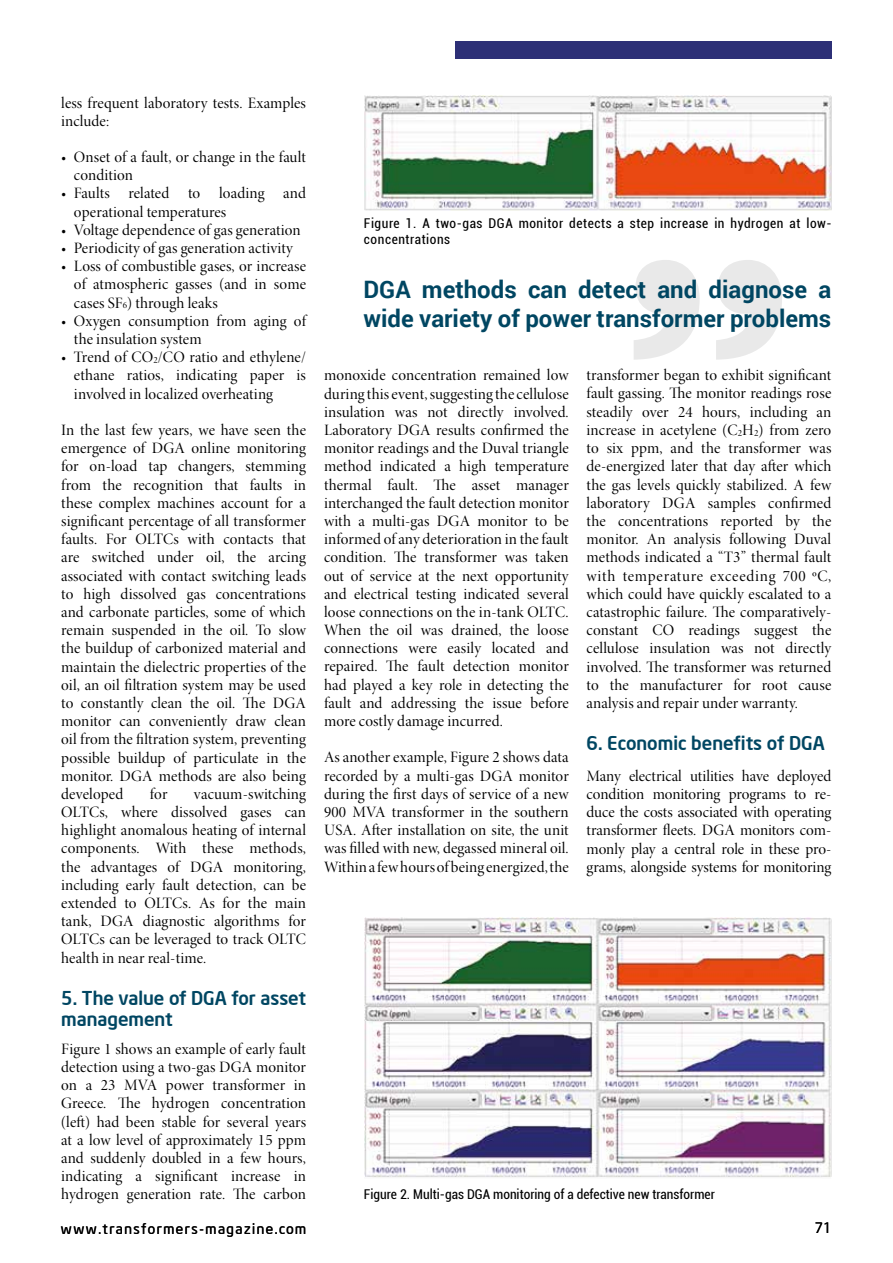
<style>
.page{position:relative;width:893px;height:1263px;background:#fff}
.page>*{position:absolute;margin:0;border:0;box-sizing:border-box;transform-origin:0 0}
.t1{font:700 24px/28.8px "Roboto";color:#004662}
.t2{font:500 18.75px/21px "Neo Sans Intel";color:#004662}
.t3{font:15.9px/18.1px "Minion Pro Disp";letter-spacing:.01em;color:#000;text-align:justify}
.t4{font:14.25px "Neo Sans Intel";letter-spacing:.11em;color:#000}
.t5{font:condensed 13.5px/16.5px "Roboto";letter-spacing:.04em;color:#000}
.t6{font:condensed 13.5px "Roboto";color:#000}
.s1{font-size:9.6px}
</style>
<div class="page">
<img style="left:364px;top:96px;width:468px;height:114px">
<img style="left:364px;top:918px;width:468px;height:260px">
<div style="left:455px;top:41px;width:377px;height:17px;background:#2d3077"></div>
<svg style="left:634px;top:260px;width:148px;height:100px"></svg>
<p class="t3" style="left:61px;top:94px;width:246px">less frequent laboratory tests. Examples include:</p>
<p class="t3" style="left:74px;top:148px;width:233px;text-indent:-13px">• Onset of a fault, or change in the fault condition</p>
<p class="t3" style="left:74px;top:185px;width:233px;text-indent:-13px">• Faults related to loading and operational temperatures</p>
<p class="t3" style="left:61px;top:221px;width:241px">• Voltage dependence of gas generation</p>
<p class="t3" style="left:61px;top:239px;width:233px">• Periodicity of gas generation activity</p>
<p class="t3" style="left:74px;top:257px;width:234px;text-indent:-13px">• Loss of combustible gases, or increase of atmospheric gasses (and in some cases SF<span class="s1">6</span>) through leaks</p>
<p class="t3" style="left:74px;top:312px;width:233px;text-indent:-13px">• Oxygen consumption from aging of the insulation system</p>
<p class="t3" style="left:74px;top:348px;width:234px;text-indent:-13px">• Trend of CO<span class="s1">2</span>/CO ratio and ethylene/ ethane ratios, indicating paper is involved in localized overheating</p>
<p class="t3" style="left:61px;top:421px;width:246px">In the last few years, we have seen the emergence of DGA online monitoring for on-load tap changers, stemming from the recognition that faults in these complex machines account for a significant percentage of all transformer faults. For OLTCs with contacts that are switched under oil, the arcing associated with contact switching leads to high dissolved gas concentrations and carbonate particles, some of which remain suspended in the oil. To slow the buildup of carbonized material and maintain the dielectric properties of the oil, an oil filtration system may be used to constantly clean the oil. The DGA monitor can conveniently draw clean oil from the filtration system, preventing possible buildup of particulate in the monitor. DGA methods are also being developed</p>
<p class="t3" style="left:61px;top:785px;width:246px;text-indent:133px">vacuum-switching OLTCs, where dissolved gases can highlight anomalous heating of internal components. With these methods, the advantages of DGA monitoring, including early fault detection, can be extended to OLTCs. As for the main tank, DGA diagnostic algorithms for OLTCs can be leveraged to track OLTC health in near real-time.</p>
<p class="t2" style="left:61px;top:987px;width:246px">5. The value of DGA for asset management</p>
<p class="t3" style="left:61px;top:1040px;width:246px">Figure 1 shows an example of early fault detection using a two-gas DGA monitor on a 23 MVA power transformer in Greece. The hydrogen concentration (left) had been stable for several years at a low level of approximately 15 ppm and suddenly doubled in a few hours, indicating a significant increase in hydrogen generation rate. The carbon</p>
<p class="t3" style="left:150px;top:785px;width:19px">for</p>
<p class="t5" style="left:364px;top:214px;width:469px">Figure 1. A two-gas DGA monitor detects a step increase in hydrogen at low&shy;concentrations</p>
<h1 class="t1" style="left:364px;top:274px;width:469px">DGA methods can detect and diagnose a wide variety of power transformer problems</h1>
<p class="t3" style="left:324px;top:367px;width:246px">monoxide concentration remained low during this event, suggesting the cellulose insulation was not directly involved.<br>Laboratory DGA results confirmed the monitor readings and the Duval triangle method indicated a high temperature thermal fault. The asset manager interchanged the fault detection monitor with a multi-gas DGA monitor to be informed of any deterioration in the fault condition. The transformer was taken out of service at the next opportunity and electrical testing indicated several loose connections on the in-tank OLTC.<br>When the oil was drained, the loose connections were easily located and repaired. The fault detection monitor had played a key role in detecting the fault and addressing the issue before more costly damage incurred.</p>
<p class="t3" style="left:324px;top:749px;width:246px">As another example, Figure 2 shows data recorded by a multi-gas DGA monitor during the first days of service of a new 900 MVA transformer in the southern USA. After installation on site, the unit was filled with new, degassed mineral oil.<br>Within a few hours of being energized, the</p>
<p class="t3" style="left:587px;top:367px;width:246px">transformer began to exhibit significant fault gassing. The monitor readings rose steadily over 24 hours, including an increase in acetylene (C<span class="s1">2</span>H<span class="s1">2</span>) from zero to six ppm, and the transformer was de-energized later that day after which the gas levels quickly stabilized. A few laboratory DGA samples confirmed the concentrations reported by the monitor. An analysis following Duval methods indicated a “T3” thermal fault with temperature exceeding 700 ºC, which could have quickly escalated to a catastrophic failure. The comparatively&shy;constant CO readings suggest the cellulose insulation was not directly involved. The transformer was returned to the manufacturer for root cause analysis and repair under warranty.</p>
<p class="t2" style="left:587px;top:732px;width:240px">6. Economic benefits of DGA</p>
<p class="t3" style="left:587px;top:767px;width:246px">Many electrical utilities have deployed condition monitoring programs to re&shy;duce the costs associated with operating transformer fleets. DGA monitors com&shy;monly play a central role in these pro&shy;grams, alongside systems for monitoring</p>
<p class="t6" style="left:364px;top:1185px;width:352px">Figure 2. Multi-gas DGA monitoring of a defective new transformer</p>
<p class="t4" style="left:61px;top:1220px;width:247px">www.transformers-magazine.com</p>
<p class="t4" style="left:815px;top:1219px;width:18px">71</p>
</div>
